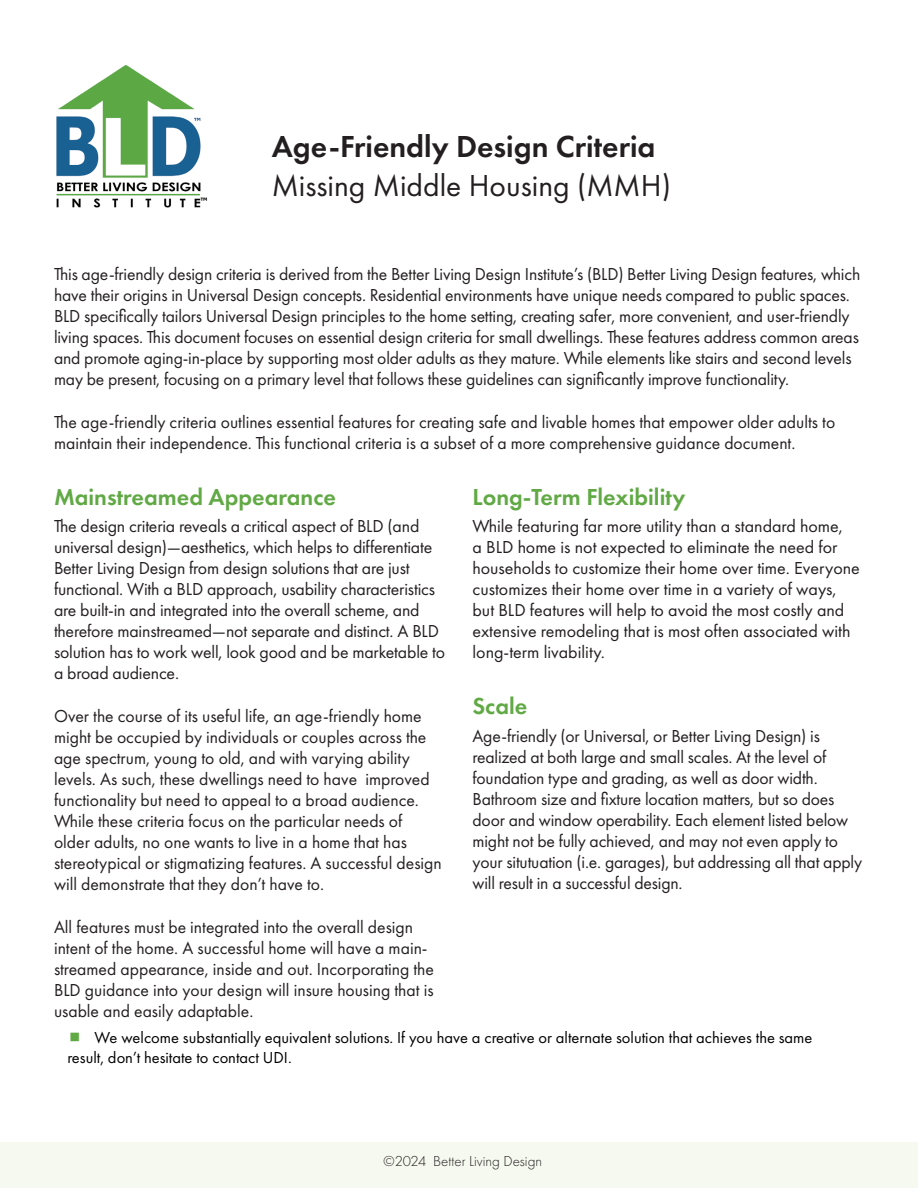
<style>
.page{position:relative;width:918px;height:1188px;background:#fff}
.page>*{position:absolute;margin:0;border:0;box-sizing:border-box;transform-origin:0 0}
.t1{font:600 31.5px "Futura PT";color:#231f20}
.t2{font:31.5px "Futura PT";color:#231f20}
.t3{font:600 24px "Futura PT";color:#60a944}
.t4{font:18px/21px "Futura PT";letter-spacing:-.01em;color:#231f20}
.t5{font:16.5px/19.5px "Futura PT";color:#000}
.t6{font:300 15px "Futura PT";color:#231f20}
</style>
<div class="page">
<div style="left:0;top:1143px;width:918px;height:45px;background:#f6f9ef"></div>
<img style="left:56px;top:65px;width:152px;height:142px">
<h1 class="t1" style="left:272px;top:126px;width:385px">Age-Friendly Design Criteria</h1>
<h1 class="t2" style="left:272px;top:167px;width:401px">Missing Middle Housing (MMH)</h1>
<p class="t4" style="left:54px;top:264px;width:808px">This age-friendly design criteria is derived from the Better Living Design Institute’s (BLD) Better Living Design features, which have their origins in Universal Design concepts. Residential environments have unique needs compared to public spaces.<br>BLD specifically tailors Universal Design principles to the home setting, creating safer, more convenient, and user-friendly living spaces. This document focuses on essential design criteria for small dwellings. These features address common areas and promote aging-in-place by supporting most older adults as they mature. While elements like stairs and second levels may be present, focusing on a primary level that follows these guidelines can significantly improve functionality.</p>
<p class="t4" style="left:54px;top:411px;width:783px">The age-friendly criteria outlines essential features for creating safe and livable homes that empower older adults to maintain their independence. This functional criteria is a subset of a more comprehensive guidance document.</p>
<h2 class="t3" style="left:54px;top:482px;width:283px">Mainstreamed Appearance</h2>
<p class="t4" style="left:54px;top:516px;width:393px">The design criteria reveals a critical aspect of BLD (and universal design)—aesthetics, which helps to differentiate Better Living Design from design solutions that are just functional. With a BLD approach, usability characteristics are built-in and integrated into the overall scheme, and therefore mainstreamed—not separate and distinct. A BLD solution has to work well, look good and be marketable to a broad audience.</p>
<p class="t4" style="left:54px;top:705px;width:389px">Over the course of its useful life, an age-friendly home might be occupied by individuals or couples across the age spectrum, young to old, and with varying ability levels. As such, these dwellings need to have improved functionality but need to appeal to a broad audience.<br>While these criteria focus on the particular needs of older adults, no one wants to live in a home that has stereotypical or stigmatizing features. A successful design will demonstrate that they don’t have to.</p>
<p class="t4" style="left:54px;top:916px;width:381px">All features must be integrated into the overall design intent of the home. A successful home will have a main&shy;streamed appearance, inside and out. Incorporating the BLD guidance into your design will insure housing that is usable and easily adaptable.</p>
<h2 class="t3" style="left:472px;top:482px;width:214px">Long-Term Flexibility</h2>
<p class="t4" style="left:472px;top:516px;width:389px">While featuring far more utility than a standard home,<br>a BLD home is not expected to eliminate the need for households to customize their home over time. Everyone customizes their home over time in a variety of ways, but BLD features will help to avoid the most costly and extensive remodeling that is most often associated with long-term livability.</p>
<h2 class="t3" style="left:472px;top:691px;width:56px">Scale</h2>
<p class="t4" style="left:472px;top:725px;width:391px">Age-friendly (or Universal, or Better Living Design) is realized at both large and small scales. At the level of foundation type and grading, as well as door width.<br>Bathroom size and fixture location matters, but so does door and window operability. Each element listed below might not be fully achieved, and may not even apply to your situtuation (i.e. garages), but addressing all that apply will result in a successful design.</p>
<p class="t5" style="left:68px;top:1028px;width:747px;text-indent:27px">We welcome substantially equivalent solutions. If you have a creative or alternate solution that achieves the same result, don’t hesitate to contact UDI.</p>
<p class="t6" style="left:384px;top:1152px;width:160px">©2024 Better Living Design</p>
</div>
